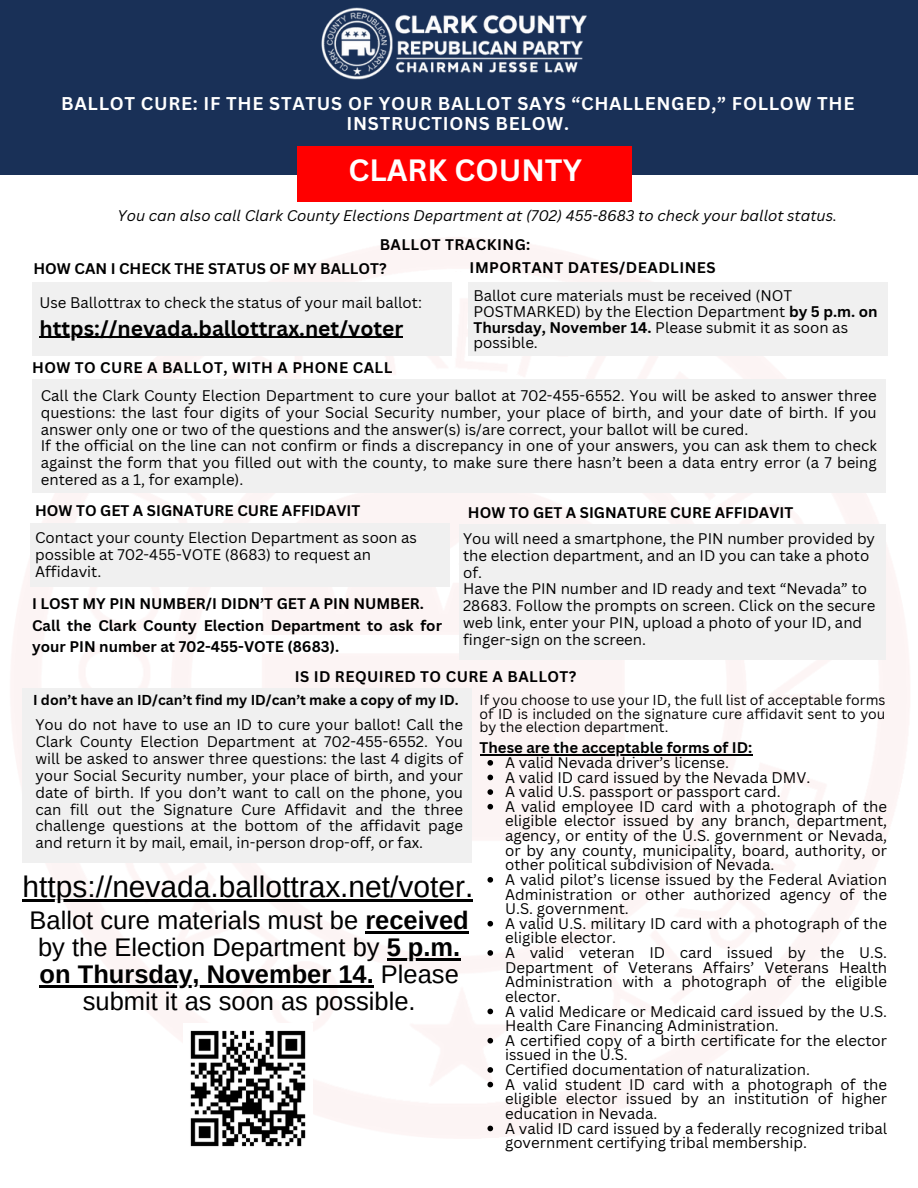
<style>
.page{position:relative;width:918px;height:1188px;background:#fff}
.page>*{position:absolute;margin:0;border:0;box-sizing:border-box;transform-origin:0 0}
.t1{font:30px "Arimo";color:#000}
.t2{font:700 30px "Canva Sans";color:#fff}
.t3{font:25.5px/27px "Arimo";color:#000;text-align:center}
.t4{font:700 21px "Canva Sans";color:#000}
.t5{font:700 18px/20.2px "Canva Sans";letter-spacing:.04em;color:#fff;text-align:center}
.t6{font:15px/16.8px "Canva Sans";color:#000}
.t7{font:700 15px/21.3px "Canva Sans";color:#000}
.t8{font:700 15px "Canva Sans";letter-spacing:.03em;color:#000}
.t9{font:italic 15px "Canva Sans";color:#000}
.t10{font:13.95px/13.5px "Canva Sans";color:#000;text-align:justify}
.t11{font:700 13.95px "Canva Sans";color:#000}
.s1{font-weight:700}
</style>
<div class="page">
<div style="left:0;top:0;width:918px;height:175px;background:#193057"></div>
<div style="left:611px;top:146px;width:20px;height:55px;background:#f00"></div>
<div style="left:318px;top:146px;width:293px;height:55px;background:#f00"></div>
<div style="left:297px;top:146px;width:21px;height:55px;background:#f00"></div>
<img style="left:14px;top:239px;width:895px;height:897px">
<img style="left:321px;top:8px;width:265px;height:72px">
<div style="left:32px;top:283px;width:419px;height:73px;background:#f0f0f0"></div>
<div style="left:32px;top:379px;width:854px;height:114px;background:#f0f0f0"></div>
<div style="left:468px;top:283px;width:419px;height:73px;background:#f0f0f0"></div>
<div style="left:23px;top:688px;width:448px;height:175px;background:#f0f0f0"></div>
<div style="left:31px;top:524px;width:419px;height:63px;background:#f0f0f0"></div>
<div style="left:459px;top:525px;width:426px;height:135px;background:#f0f0f0"></div>
<img style="left:183px;top:1024px;width:129px;height:123px">
<hr style="left:39px;top:337px;width:364px;height:1px;background:#000">
<hr style="left:480px;top:754px;width:272px;height:2px;background:#000">
<svg style="left:487px;top:760px;width:6px;height:6px"></svg>
<svg style="left:487px;top:775px;width:6px;height:5px"></svg>
<svg style="left:487px;top:789px;width:6px;height:6px"></svg>
<svg style="left:487px;top:804px;width:6px;height:6px"></svg>
<svg style="left:487px;top:877px;width:6px;height:6px"></svg>
<svg style="left:487px;top:921px;width:6px;height:6px"></svg>
<svg style="left:487px;top:950px;width:6px;height:6px"></svg>
<svg style="left:487px;top:1009px;width:6px;height:5px"></svg>
<svg style="left:487px;top:1038px;width:6px;height:6px"></svg>
<svg style="left:487px;top:1067px;width:6px;height:6px"></svg>
<svg style="left:487px;top:1082px;width:6px;height:5px"></svg>
<svg style="left:487px;top:1126px;width:6px;height:5px"></svg>
<hr style="left:23px;top:900px;width:450px;height:2px;background:#000">
<hr style="left:365px;top:932px;width:104px;height:2px;background:#000">
<hr style="left:387px;top:959px;width:73px;height:2px;background:#000">
<hr style="left:40px;top:986px;width:334px;height:2px;background:#000">
<h4 class="t5" style="left:61px;top:93px;width:795px">BALLOT CURE: IF THE STATUS OF YOUR BALLOT SAYS “CHALLENGED,” FOLLOW THE<br>INSTRUCTIONS BELOW.</h4>
<h1 class="t2" style="left:348px;top:149px;width:235px">CLARK COUNTY</h1>
<p class="t9" style="left:118px;top:205px;width:721px">You can also call Clark County Elections Department at (702) 455-8683 to check your ballot status.</p>
<p class="t8" style="left:380px;top:234px;width:152px">BALLOT TRACKING:</p>
<h5 class="t7" style="left:33px;top:257px;width:355px">HOW CAN I CHECK THE STATUS OF MY BALLOT?</h5>
<p class="t6" style="left:39px;top:293px;width:384px">Use Ballottrax to check the status of your mail ballot:</p>
<h5 class="t4" style="left:39px;top:313px;width:365px">https://nevada.ballottrax.net/voter</h5>
<h5 class="t8" style="left:470px;top:257px;width:248px">IMPORTANT DATES/DEADLINES</h5>
<p class="t6" style="left:473px;top:287px;width:406px;line-height:15.8px">Ballot cure materials must be received (NOT POSTMARKED) by the Election Department <span class="s1">by 5 p.m. on Thursday, November 14.</span> Please submit it as soon as possible.</p>
<p class="t8" style="left:32px;top:357px;width:362px">HOW TO CURE A BALLOT, WITH A PHONE CALL</p>
<p class="t6" style="left:41px;top:387px;width:838px;text-align:justify">Call the Clark County Election Department to cure your ballot at 702-455-6552. You will be asked to answer three questions: the last four digits of your Social Security number, your place of birth, and your date of birth. If you answer only one or two of the questions and the answer(s) is/are correct, your ballot will be cured.</p>
<h5 class="t6" style="left:41px;top:437px;width:838px;text-align:justify">If the official on the line can not confirm or finds a discrepancy in one of your answers, you can ask them to check against the form that you filled out with the county, to make sure there hasn’t been a data entry error (a 7 being entered as a 1, for example).</h5>
<h5 class="t7" style="left:35px;top:499px;width:327px">HOW TO GET A SIGNATURE CURE AFFIDAVIT</h5>
<p class="t6" style="left:35px;top:529px;width:383px">Contact your county Election Department as soon as possible at 702-455-VOTE (8683) to request an<br>Affidavit.</p>
<p class="t7" style="left:32px;top:593px;width:411px">I LOST MY PIN NUMBER/I DIDN’T GET A PIN NUMBER.<br>Call the Clark County Election Department to ask for your PIN number at 702-455-VOTE (8683).</p>
<p class="t7" style="left:468px;top:501px;width:327px">HOW TO GET A SIGNATURE CURE AFFIDAVIT</p>
<p class="t6" style="left:463px;top:530px;width:414px">You will need a smartphone, the PIN number provided by the election department, and an ID you can take a photo of.</p>
<h5 class="t6" style="left:463px;top:580px;width:414px">Have the PIN number and ID ready and text “Nevada” to 28683. Follow the prompts on screen. Click on the secure web link, enter your PIN, upload a photo of your ID, and finger-sign on the screen.</h5>
<p class="t8" style="left:295px;top:666px;width:283px">IS ID REQUIRED TO CURE A BALLOT?</p>
<p class="t11" style="left:33px;top:690px;width:427px">I don’t have an ID/can’t find my ID/can’t make a copy of my ID.</p>
<h5 class="t6" style="left:35px;top:716px;width:429px;text-align:justify">You do not have to use an ID to cure your ballot! Call the Clark County Election Department at 702-455-6552. You will be asked to answer three questions: the last 4 digits of your Social Security number, your place of birth, and your date of birth. If you don’t want to call on the phone, you can fill out the Signature Cure Affidavit and the three challenge questions at the bottom of the affidavit page and return it by mail, email, in-person drop-off, or fax.</h5>
<p class="t10" style="left:480px;top:693px;width:407px">If you choose to use your ID, the full list of acceptable forms of ID is included on the signature cure affidavit sent to you by the election department.</p>
<p class="t7" style="left:480px;top:737px;width:274px">These are the acceptable forms of ID:</p>
<h6 class="t6" style="left:505px;top:754px;width:225px">A valid Nevada driver’s license.</h6>
<p class="t6" style="left:505px;top:768px;width:307px">A valid ID card issued by the Nevada DMV.</p>
<h2 class="t6" style="left:505px;top:783px;width:277px">A valid U.S. passport or passport card.</h2>
<h3 class="t6" style="left:505px;top:799px;width:384px;line-height:14.7px;text-align:justify">A valid employee ID card with a photograph of the eligible elector issued by any branch, department, agency, or entity of the U.S. government or Nevada, or by any county, municipality, board, authority, or other political subdivision of Nevada.</h3>
<p class="t6" style="left:505px;top:872px;width:384px;line-height:14.7px;text-align:justify">A valid pilot’s license issued by the Federal Aviation Administration or other authorized agency of the U.S. government.</p>
<p class="t6" style="left:505px;top:916px;width:384px;line-height:14.7px">A valid U.S. military ID card with a photograph of the eligible elector.</p>
<p class="t6" style="left:505px;top:945px;width:384px;line-height:14.7px;text-align:justify">A valid veteran ID card issued by the U.S.<br>Department of Veterans Affairs’ Veterans Health Administration with a photograph of the eligible elector.</p>
<p class="t6" style="left:505px;top:1003px;width:384px;line-height:14.7px">A valid Medicare or Medicaid card issued by the U.S.<br>Health Care Financing Administration.</p>
<p class="t6" style="left:505px;top:1033px;width:384px;line-height:14.7px">A certified copy of a birth certificate for the elector issued in the U.S.</p>
<p class="t6" style="left:505px;top:1061px;width:306px">Certified documentation of naturalization.</p>
<p class="t6" style="left:505px;top:1076px;width:384px;line-height:14.7px;text-align:justify">A valid student ID card with a photograph of the eligible elector issued by an institution of higher education in Nevada.</p>
<p class="t6" style="left:505px;top:1120px;width:384px;line-height:14.7px">A valid ID card issued by a federally recognized tribal government certifying tribal membership.</p>
<p class="t1" style="left:23px;top:870px;width:452px">https://nevada.ballottrax.net/voter.</p>
<p class="t3" style="left:30px;top:907px;width:441px">Ballot cure materials must be <span class="s1">received </span>by the Election Department by <span class="s1">5 p.m.</span></p>
<p class="t3" style="left:40px;top:961px;width:421px"><span class="s1">on Thursday, November 14.</span> Please submit it as soon as possible.</p>
</div>
